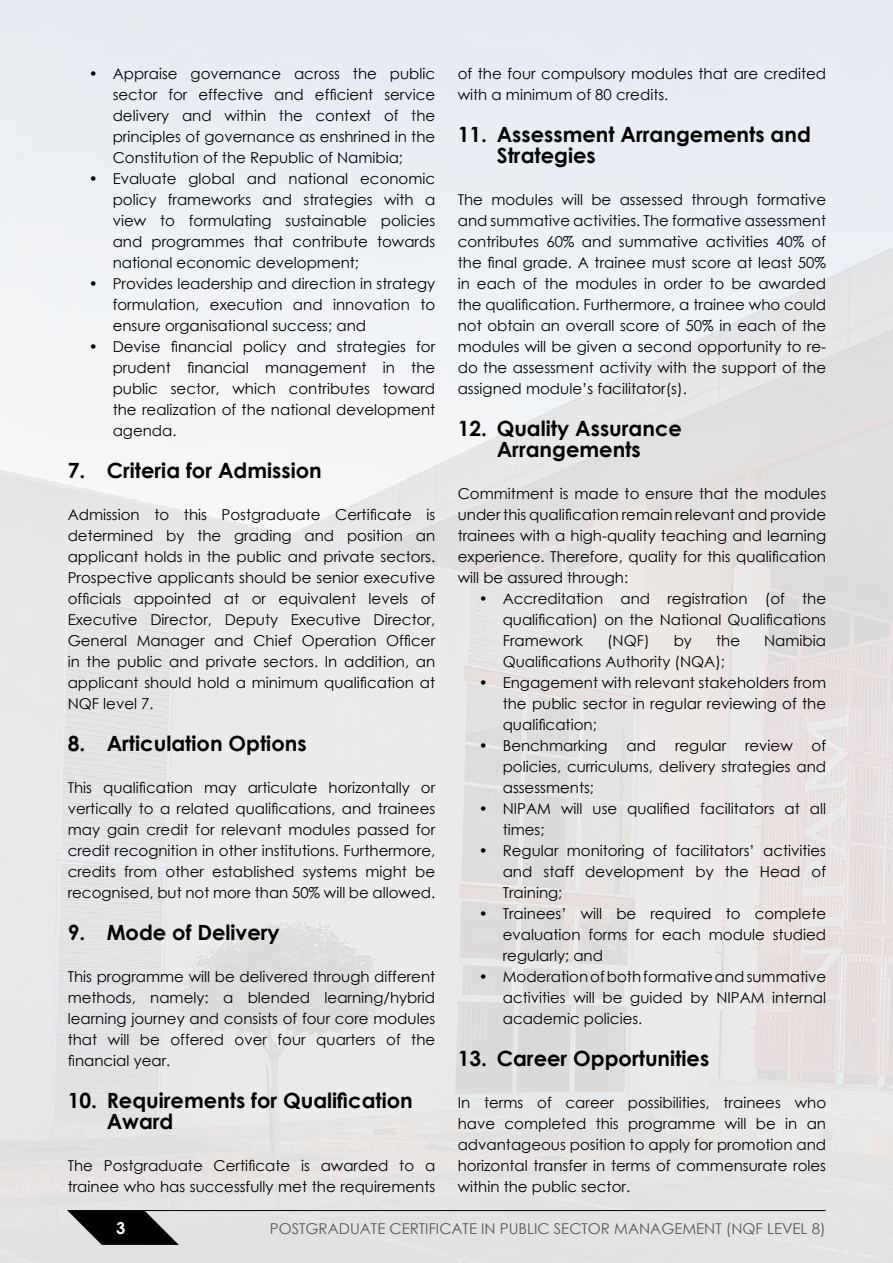
<style>
.page{position:relative;width:893px;height:1263px;background:#fff}
.page>*{position:absolute;margin:0;border:0;box-sizing:border-box;transform-origin:0 0}
.t1{font:700 21px/21px "Century Gothic";color:#000}
.t2{font:700 16.5px "Century Gothic";color:#fff}
.t3{font:15px/21px "Century Gothic";color:#000;text-align:justify}
.t4{font:15px "Century Gothic";color:#585858}
</style>
<div class="page">
<img style="left:0;top:0;width:893px;height:1263px">
<hr style="left:68px;top:1210px;width:757px;height:1px;background:#000">
<svg style="left:67px;top:1210px;width:112px;height:35px;background:#454545"></svg>
<p class="t3" style="left:113px;top:63px;width:324px;text-indent:-24px">• Appraise governance across the public sector for effective and efficient service delivery and within the context of the principles of governance as enshrined in the Constitution of the Republic of Namibia;</p>
<p class="t3" style="left:113px;top:168px;width:324px;text-indent:-24px">• Evaluate global and national economic policy frameworks and strategies with a view to formulating sustainable policies and programmes that contribute towards national economic development;</p>
<p class="t3" style="left:113px;top:273px;width:324px;text-indent:-24px">• Provides leadership and direction in strategy formulation, execution and innovation to ensure organisational success; and</p>
<p class="t3" style="left:113px;top:336px;width:324px;text-indent:-24px">• Devise financial policy and strategies for prudent financial management in the public sector, which contributes toward the realization of the national development agenda.</p>
<h1 class="t1" style="left:68px;top:459px;width:256px">7. Criteria for Admission</h1>
<p class="t3" style="left:68px;top:504px;width:369px">Admission to this Postgraduate Certificate is determined by the grading and position an applicant holds in the public and private sectors.<br>Prospective applicants should be senior executive officials appointed at or equivalent levels of Executive Director, Deputy Executive Director, General Manager and Chief Operation Officer in the public and private sectors. In addition, an applicant should hold a minimum qualification at NQF level 7.</p>
<h1 class="t1" style="left:68px;top:732px;width:240px">8. Articulation Options</h1>
<p class="t3" style="left:68px;top:777px;width:369px">This qualification may articulate horizontally or vertically to a related qualifications, and trainees may gain credit for relevant modules passed for credit recognition in other institutions. Furthermore, credits from other established systems might be recognised, but not more than 50% will be allowed.</p>
<h1 class="t1" style="left:68px;top:921px;width:214px">9. Mode of Delivery</h1>
<p class="t3" style="left:68px;top:966px;width:369px">This programme will be delivered through different methods, namely: a blended learning/hybrid learning journey and consists of four core modules that will be offered over four quarters of the financial year.</p>
<h1 class="t1" style="left:107px;top:1089px;width:308px;text-indent:-39px">10. Requirements for Qualification<br>Award</h1>
<p class="t3" style="left:68px;top:1155px;width:369px">The Postgraduate Certificate is awarded to a trainee who has successfully met the requirements</p>
<p class="t3" style="left:458px;top:63px;width:370px">of the four compulsory modules that are credited with a minimum of 80 credits.</p>
<h1 class="t1" style="left:497px;top:123px;width:316px;text-indent:-39px">11. Assessment Arrangements and<br>Strategies</h1>
<p class="t3" style="left:458px;top:189px;width:370px">The modules will be assessed through formative and summative activities. The formative assessment contributes 60% and summative activities 40% of the final grade. A trainee must score at least 50% in each of the modules in order to be awarded the qualification. Furthermore, a trainee who could not obtain an overall score of 50% in each of the modules will be given a second opportunity to re&shy;do the assessment activity with the support of the assigned module’s facilitator(s).</p>
<h1 class="t1" style="left:458px;top:417px;width:226px;text-align:center">12. Quality Assurance<br>Arrangements</h1>
<p class="t3" style="left:458px;top:483px;width:370px">Commitment is made to ensure that the modules under this qualification remain relevant and provide trainees with a high-quality teaching and learning experience. Therefore, quality for this qualification will be assured through:</p>
<p class="t3" style="left:503px;top:588px;width:325px;text-indent:-24px">• Accreditation and registration (of the qualification) on the National Qualifications Framework</p>
<p class="t3" style="left:607px;top:630px;width:44px">(NQF)</p>
<p class="t3" style="left:674px;top:630px;width:20px">by</p>
<p class="t3" style="left:716px;top:630px;width:25px">the</p>
<p class="t3" style="left:764px;top:630px;width:63px">Namibia</p>
<p class="t3" style="left:503px;top:651px;width:224px">Qualifications Authority (NQA);</p>
<p class="t3" style="left:503px;top:672px;width:325px;text-indent:-24px">• Engagement with relevant stakeholders from the public sector in regular reviewing of the qualification;</p>
<p class="t3" style="left:479px;top:735px;width:130px">• Benchmarking</p>
<p class="t3" style="left:626px;top:735px;width:31px">and</p>
<p class="t3" style="left:675px;top:735px;width:53px">regular</p>
<p class="t3" style="left:745px;top:735px;width:49px">review</p>
<p class="t3" style="left:503px;top:735px;width:325px;text-indent:309px">of policies, curriculums, delivery strategies and assessments;</p>
<p class="t3" style="left:503px;top:798px;width:325px;text-indent:-24px">• NIPAM will use qualified facilitators at all times;</p>
<p class="t3" style="left:503px;top:840px;width:325px;text-indent:-24px">• Regular monitoring of facilitators’ activities and staff development by the Head of Training;</p>
<p class="t3" style="left:503px;top:903px;width:325px;text-indent:-24px">• Trainees’ will be required to complete evaluation forms for each module studied regularly; and</p>
<p class="t3" style="left:503px;top:966px;width:325px;text-indent:-24px">• Moderation of both formative and summative activities will be guided by NIPAM internal academic policies.</p>
<h1 class="t1" style="left:458px;top:1047px;width:253px">13. Career Opportunities</h1>
<p class="t3" style="left:458px;top:1092px;width:370px">In terms of career possibilities, trainees who have completed this programme will be in an advantageous position to apply for promotion and horizontal transfer in terms of commensurate roles within the public sector.</p>
<p class="t2" style="left:116px;top:1215px;width:11px">3</p>
<p class="t4" style="left:270px;top:1218px;width:557px">POSTGRADUATE CERTIFICATE IN PUBLIC SECTOR MANAGEMENT (NQF LEVEL 8)</p>
</div>
